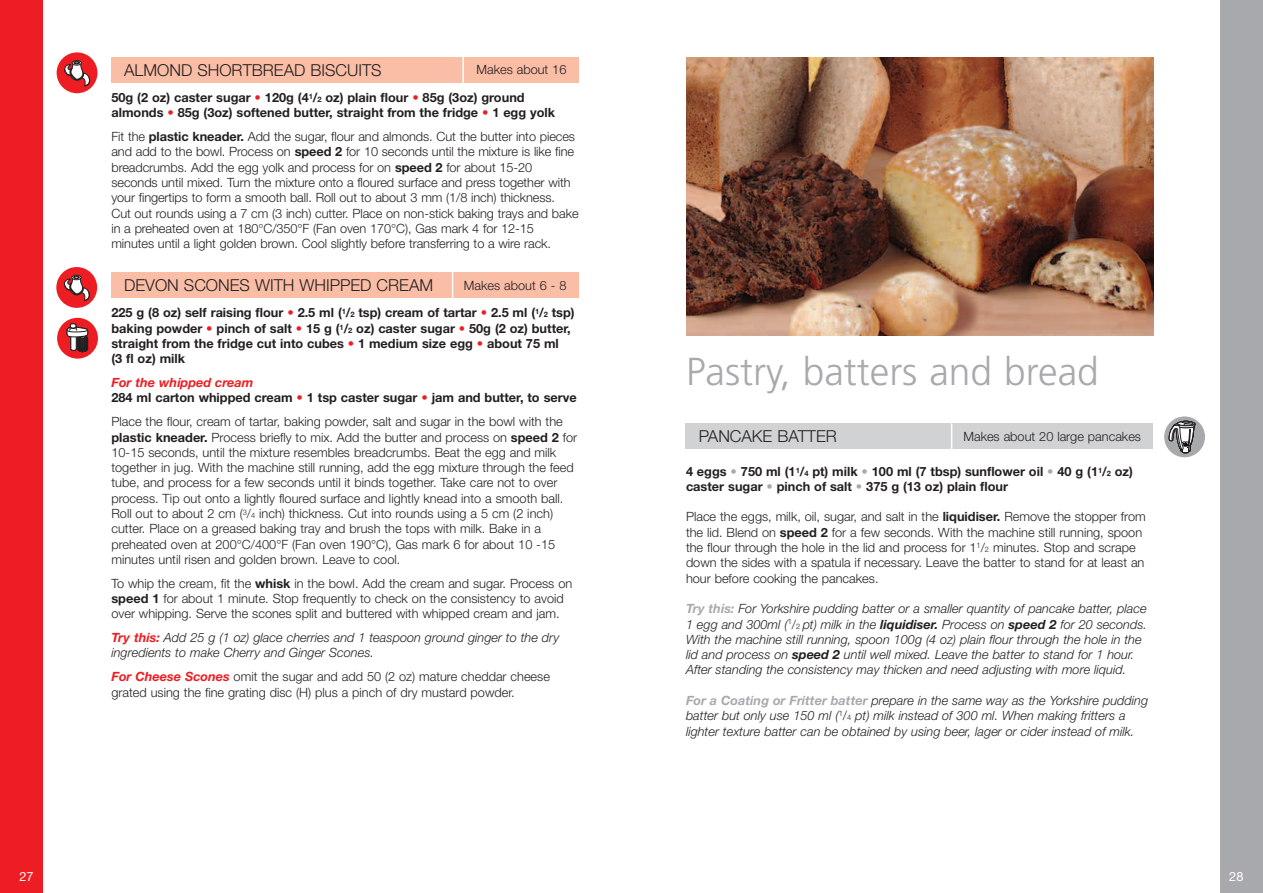
<style>
.page{position:relative;width:1263px;height:893px;background:#fff}
.page>*{position:absolute;margin:0;border:0;box-sizing:border-box;transform-origin:0 0}
.t1{font:300 39px "Frutiger";color:#a8a9ad}
.t2{font:300 16.5px "Helvetica Neue";color:#231f20}
.t3{font:300 12.75px/15.3px "Helvetica Neue";color:#231f20}
.t4{font:italic 300 12.75px/15.3px "Helvetica Neue";color:#231f20}
.t5{font:700 12.75px/15.3px "Helvetica Neue";color:#231f20}
.t6{font:12.75px "Helvetica Neue";color:#fff}
.s1{font-weight:300}
.s2{color:#ee1d23}
.s3{font-size:7.5px}
.s4{font-weight:700}
.s5{font-style:italic;color:#ee1d23}
.s6{font-weight:700;color:#ee1d23}
.s7{font-weight:700;font-style:italic;color:#ee1d23}
.s8{color:#a8a9ad}
.s9{font-weight:700;color:#a8a9ad}
.s10{font-style:normal}
.s11{font-style:normal;font-size:7.5px}
</style>
<div class="page">
<div style="left:111px;top:272px;width:468px;height:26px;background:#fabda6"></div>
<svg style="left:452px;top:272px;width:1px;height:26px"></svg>
<div style="left:111px;top:57px;width:468px;height:26px;background:#fabda6"></div>
<hr style="left:462px;top:56px;width:2px;height:27px;background:#fff">
<div style="left:0;top:0;width:43px;height:893px;background:#ee1d23"></div>
<div style="left:57px;top:52px;width:40px;height:41px;background:#ee1d23;border-radius:50%"></div>
<div style="left:72px;top:60px;width:9px;height:5px;border:1px solid #231f20;border-radius:50%"></div>
<svg style="left:64px;top:61px;width:27px;height:26px"></svg>
<div style="left:56px;top:267px;width:41px;height:41px;background:#ee1d23;border-radius:50%"></div>
<div style="left:72px;top:275px;width:9px;height:5px;border:1px solid #231f20;border-radius:50%"></div>
<svg style="left:64px;top:276px;width:26px;height:25px"></svg>
<div style="left:57px;top:318px;width:41px;height:41px;background:#ee1d23;border-radius:50%"></div>
<svg style="left:67px;top:323px;width:21px;height:30px"></svg>
<div style="left:685px;top:424px;width:468px;height:25px;background:#d1d2d4"></div>
<img style="left:686px;top:58px;width:467px;height:277px">
<div style="left:1220px;top:0;width:43px;height:893px;background:#a8a9ad"></div>
<svg style="left:951px;top:424px;width:1px;height:25px"></svg>
<div style="left:1164px;top:416px;width:41px;height:41px;background:#a8a9ad;border-radius:50%"></div>
<svg style="left:1169px;top:421px;width:26px;height:32px"></svg>
<p class="t2" style="left:124px;top:60px;width:259px">ALMOND SHORTBREAD BISCUITS</p>
<p class="t5" style="left:111px;top:57px;width:456px;line-height:27.9px;text-indent:365px"><span class="s1">Makes about 16<br></span>50g (2 oz) caster sugar <span class="s2">•</span> 120g (4<sup>1</sup>/<span class="s3">2</span> oz) plain flour <span class="s2">•</span> 85g (3oz) ground</p>
<p class="t5" style="left:111px;top:102px;width:465px;line-height:23.9px">almonds <span class="s2">•</span> 85g (3oz) softened butter, straight from the fridge <span class="s2">•</span> 1 egg yolk<br><span class="s1">Fit the</span> plastic kneader. <span class="s1">Add the sugar, flour and almonds. Cut the butter into pieces</span></p>
<p class="t3" style="left:111px;top:144px;width:469px">and add to the bowl. Process on <span class="s4">speed 2</span> for 10 seconds until the mixture is like fine breadcrumbs. Add the egg yolk and process for on <span class="s4">speed 2</span> for about 15-20 seconds until mixed. Turn the mixture onto a floured surface and press together with your fingertips to form a smooth ball. Roll out to about 3 mm (1/8 inch) thickness.<br>Cut out rounds using a 7 cm (3 inch) cutter. Place on non-stick baking trays and bake in a preheated oven at 180°C/350°F (Fan oven 170°C), Gas mark 4 for 12-15 minutes until a light golden brown. Cool slightly before transferring to a wire rack.</p>
<p class="t2" style="left:124px;top:275px;width:310px">DEVON SCONES WITH WHIPPED CREAM</p>
<p class="t5" style="left:111px;top:272px;width:465px;line-height:27.9px;text-indent:352px"><span class="s1">Makes about 6 - 8<br></span>225 g (8 oz) self raising flour <span class="s2">•</span> 2.5 ml (<sup>1</sup>/<span class="s3">2</span> tsp) cream of tartar <span class="s2">•</span> 2.5 ml (<sup>1</sup>/<span class="s3">2</span> tsp)</p>
<p class="t5" style="left:111px;top:322px;width:461px">baking powder <span class="s2">•</span> pinch of salt <span class="s2">•</span> 15 g (<sup>1</sup>/<span class="s3">2</span> oz) caster sugar <span class="s2">•</span> 50g (2 oz) butter, straight from the fridge cut into cubes <span class="s2">•</span> 1 medium size egg <span class="s2">•</span> about 75 ml (3 fl oz) milk</p>
<p class="t5" style="left:111px;top:376px;width:467px"><span class="s5">For the whipped cream<br></span>284 ml carton whipped cream <span class="s2">•</span> 1 tsp caster sugar <span class="s2">•</span> jam and butter, to serve</p>
<p class="t3" style="left:111px;top:414px;width:467px">Place the flour, cream of tartar, baking powder, salt and sugar in the bowl with the <span class="s4">plastic kneader.</span> Process briefly to mix. Add the butter and process on <span class="s4">speed 2</span> for 10-15 seconds, until the mixture resembles breadcrumbs. Beat the egg and milk together in jug. With the machine still running, add the egg mixture through the feed tube, and process for a few seconds until it binds together. Take care not to over process. Tip out onto a lightly floured surface and lightly knead into a smooth ball.<br>Roll out to about 2 cm (<sup>3</sup>/<span class="s3">4</span> inch) thickness. Cut into rounds using a 5 cm (2 inch) cutter. Place on a greased baking tray and brush the tops with milk. Bake in a preheated oven at 200°C/400°F (Fan oven 190°C), Gas mark 6 for about 10 -15 minutes until risen and golden brown. Leave to cool.</p>
<p class="t3" style="left:111px;top:575px;width:462px">To whip the cream, fit the <span class="s4">whisk</span> in the bowl. Add the cream and sugar. Process on <span class="s4">speed 1</span> for about 1 minute. Stop frequently to check on the consistency to avoid over whipping. Serve the scones split and buttered with whipped cream and jam.</p>
<p class="t4" style="left:111px;top:631px;width:449px"><span class="s6">Try this:</span> Add 25 g (1 oz) glace cherries and 1 teaspoon ground ginger to the dry ingredients to make Cherry and Ginger Scones.</p>
<p class="t3" style="left:111px;top:669px;width:440px"><span class="s7">For Cheese Scones</span> omit the sugar and add 50 (2 oz) mature cheddar cheese grated using the fine grating disc (H) plus a pinch of dry mustard powder.</p>
<h1 class="t1" style="left:686px;top:356px;width:414px">Pastry, batters and bread</h1>
<p class="t2" style="left:699px;top:426px;width:140px">PANCAKE BATTER</p>
<p class="t3" style="left:963px;top:428px;width:179px">Makes about 20 large pancakes</p>
<p class="t5" style="left:686px;top:464px;width:448px">4 eggs <span class="s8">•</span> 750 ml (1<sup>1</sup>/<span class="s3">4</span> pt) milk <span class="s8">•</span> 100 ml (7 tbsp) sunflower oil <span class="s8">•</span> 40 g (1<sup>1</sup>/<span class="s3">2</span> oz) caster sugar <span class="s8">•</span> pinch of salt <span class="s8">•</span> 375 g (13 oz) plain flour</p>
<p class="t3" style="left:686px;top:509px;width:461px">Place the eggs, milk, oil, sugar, and salt in the <span class="s4">liquidiser.</span> Remove the stopper from the lid. Blend on <span class="s4">speed 2</span> for a few seconds. With the machine still running, spoon the flour through the hole in the lid and process for 1<sup>1</sup>/<span class="s3">2</span> minutes. Stop and scrape down the sides with a spatula if necessary. Leave the batter to stand for at least an hour before cooking the pancakes.</p>
<p class="t4" style="left:686px;top:602px;width:462px"><span class="s9">Try this:</span> For Yorkshire pudding batter or a smaller quantity of pancake batter, place 1 egg and 300ml (<sup>1</sup><span class="s10">/</span><span class="s11">2</span> pt) milk in the <span class="s4">liquidiser.</span> Process on <span class="s4">speed 2</span> for 20 seconds.<br>With the machine still running, spoon 100g (4 oz) plain flour through the hole in the lid and process on <span class="s4">speed 2</span> until well mixed. Leave the batter to stand for 1 hour.<br>After standing the consistency may thicken and need adjusting with more liquid.</p>
<p class="t4" style="left:686px;top:694px;width:464px"><span class="s9">For a Coating or Fritter batter</span> prepare in the same way as the Yorkshire pudding batter but only use 150 ml (<sup>1</sup><span class="s10">/</span><span class="s11">4</span> pt) milk instead of 300 ml. When making fritters a lighter texture batter can be obtained by using beer, lager or cider instead of milk.</p>
<p class="t6" style="left:19px;top:872px;width:16px">27</p>
<p class="t6" style="left:1229px;top:872px;width:16px">28</p>
</div>
